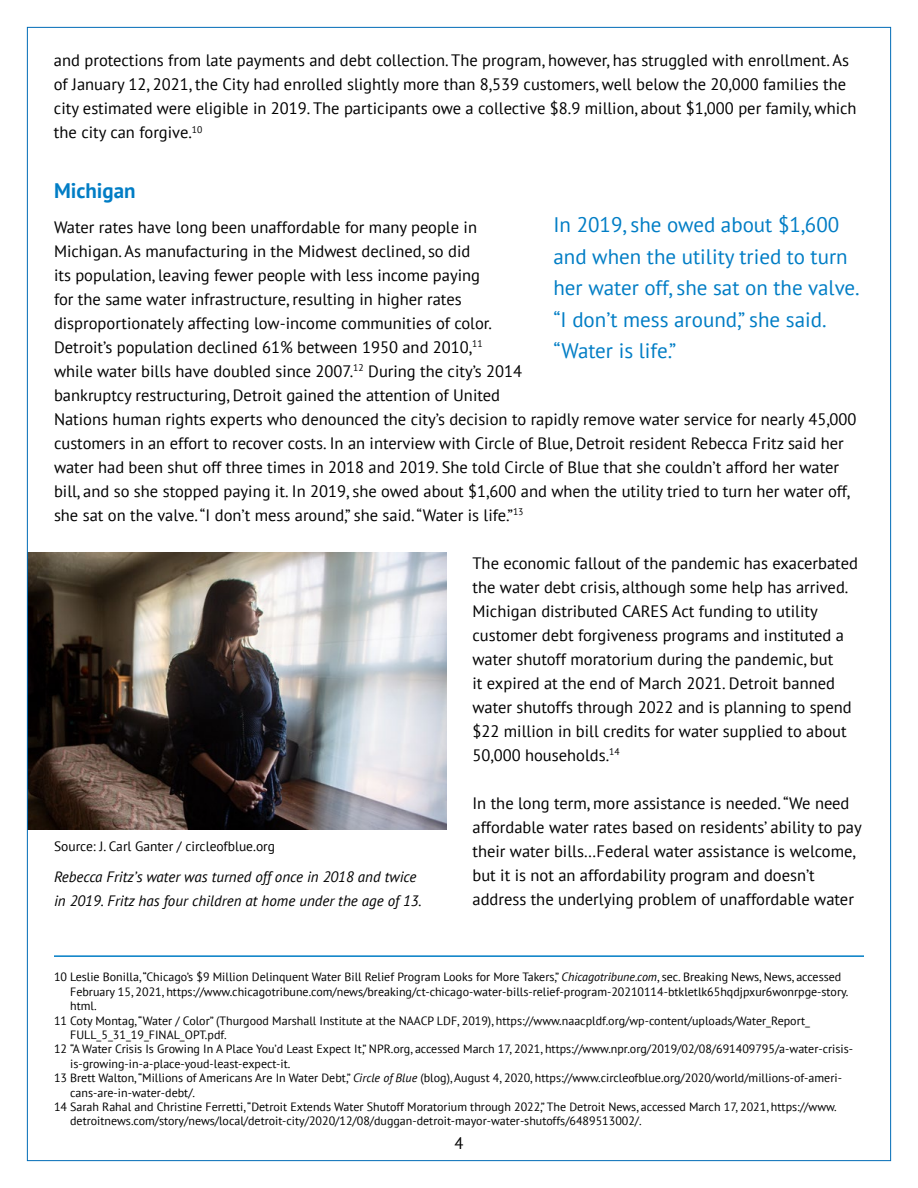
<style>
.page{position:relative;width:918px;height:1188px;background:#fff}
.page>*{position:absolute;margin:0;border:0;box-sizing:border-box;transform-origin:0 0}
.t1{font:21px/31.5px "PT Sans";color:#007dc5}
.t2{font:700 21px "PT Sans";color:#007dc5}
.t3{font:16.5px/24px "PT Sans";color:#000}
.t4{font:italic 15px/24px "PT Sans";color:#000}
.t5{font:13.5px "PT Sans";color:#000}
.t6{font:12px "PT Sans";color:#000}
.s1{font-style:italic}
</style>
<div class="page">
<hr style="left:54px;top:955px;width:810px;height:2px;background:#007dc5">
<img style="left:29px;top:553px;width:417px;height:276px">
<p class="t3" style="left:54px;top:48px;width:804px">and protections from late payments and debt collection. The program, however, has struggled with enrollment. As of January 12, 2021, the City had enrolled slightly more than 8,539 customers, well below the 20,000 families the city estimated were eligible in 2019. The participants owe a collective $8.9 million, about $1,000 per family, which the city can forgive.<sup>10</sup></p>
<p class="t2" style="left:54px;top:177px;width:83px">Michigan</p>
<p class="t3" style="left:54px;top:215px;width:804px">Water rates have long been unaffordable for many people in<br>Michigan. As manufacturing in the Midwest declined, so did<br>its population, leaving fewer people with less income paying<br>for the same water infrastructure, resulting in higher rates<br>disproportionately affecting low-income communities of color.<br>Detroit’s population declined 61% between 1950 and 2010,<sup>11<br></sup>while water bills have doubled since 2007.<sup>12</sup> During the city’s 2014<br>bankruptcy restructuring, Detroit gained the attention of United<br>Nations human rights experts who denounced the city’s decision to rapidly remove water service for nearly 45,000 customers in an effort to recover costs. In an interview with Circle of Blue, Detroit resident Rebecca Fritz said her water had been shut off three times in 2018 and 2019. She told Circle of Blue that she couldn’t afford her water bill, and so she stopped paying it. In 2019, she owed about $1,600 and when the utility tried to turn her water off, she sat on the valve. “I don’t mess around,” she said. “Water is life.”<sup>13</sup></p>
<p class="t3" style="left:472px;top:551px;width:387px">The economic fallout of the pandemic has exacerbated the water debt crisis, although some help has arrived.<br>Michigan distributed CARES Act funding to utility customer debt forgiveness programs and instituted a water shutoff moratorium during the pandemic, but<br>it expired at the end of March 2021. Detroit banned water shutoffs through 2022 and is planning to spend $22 million in bill credits for water supplied to about 50,000 households.<sup>14</sup></p>
<p class="t3" style="left:473px;top:791px;width:391px">In the long term, more assistance is needed. “We need affordable water rates based on residents’ ability to pay their water bills…Federal water assistance is welcome, but it is not an affordability program and doesn’t address the underlying problem of unaffordable water</p>
<p class="t1" style="left:554px;top:209px;width:308px">In 2019, she owed about $1,600 and when the utility tried to turn her water off, she sat on the valve. “I don’t mess around,” she said. “Water is life.”</p>
<p class="t5" style="left:54px;top:838px;width:223px">Source: J. Carl Ganter / circleofblue.org</p>
<p class="t4" style="left:54px;top:864px;width:369px">Rebecca Fritz’s water was turned off once in 2018 and twice in 2019. Fritz has four children at home under the age of 13.</p>
<p class="t6" style="left:54px;top:969px;width:789px">10 Leslie Bonilla, “Chicago’s $9 Million Delinquent Water Bill Relief Program Looks for More Takers,” <span class="s1">Chicagotribune.com</span>, sec. Breaking News, News, accessed</p>
<p class="t6" style="left:70px;top:984px;width:780px">February 15, 2021, https://www.chicagotribune.com/news/breaking/ct-chicago-water-bills-relief-program-20210114-btkletlk65hqdjpxur6wonrpge-story.</p>
<p class="t6" style="left:70px;top:998px;width:28px">html.</p>
<p class="t6" style="left:54px;top:1013px;width:758px">11 Coty Montag, “Water / Color” (Thurgood Marshall Institute at the NAACP LDF, 2019), https://www.naacpldf.org/wp-content/uploads/Water_Report_</p>
<p class="t6" style="left:70px;top:1027px;width:158px">FULL_5_31_19_FINAL_OPT.pdf.</p>
<p class="t6" style="left:54px;top:1041px;width:801px">12 “A Water Crisis Is Growing In A Place You’d Least Expect It,” NPR.org, accessed March 17, 2021, https://www.npr.org/2019/02/08/691409795/a-water-crisis-</p>
<p class="t6" style="left:70px;top:1056px;width:222px">is-growing-in-a-place-youd-least-expect-it.</p>
<p class="t6" style="left:54px;top:1070px;width:790px">13 Brett Walton, “Millions of Americans Are In Water Debt,” <span class="s1">Circle of Blue</span> (blog), August 4, 2020, https://www.circleofblue.org/2020/world/millions-of-ameri-</p>
<p class="t6" style="left:70px;top:1085px;width:126px">cans-are-in-water-debt/.</p>
<p class="t6" style="left:54px;top:1099px;width:784px">14 Sarah Rahal and Christine Ferretti, “Detroit Extends Water Shutoff Moratorium through 2022,” The Detroit News, accessed March 17, 2021, https://www.</p>
<p class="t6" style="left:70px;top:1113px;width:573px">detroitnews.com/story/news/local/detroit-city/2020/12/08/duggan-detroit-mayor-water-shutoffs/6489513002/.</p>
<p class="t3" style="left:455px;top:1131px;width:10px">4</p>
</div>
